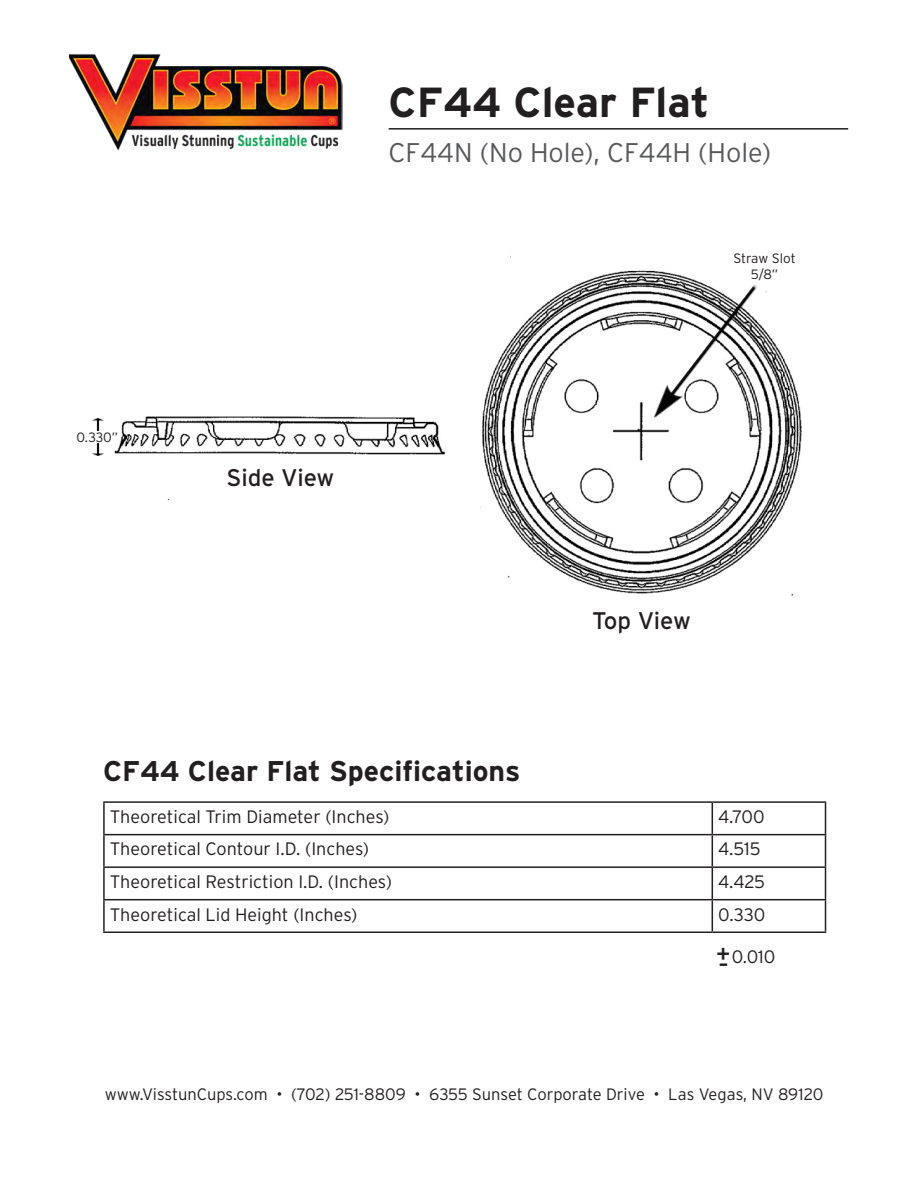
<style>
.page{position:relative;width:918px;height:1188px;background:#fff}
.page>*{position:absolute;margin:0;border:0;box-sizing:border-box;transform-origin:0 0}
.t1{font:700 42px "Interstate";color:#231f20}
.t2{font:300 33.6px "Interstate";color:#231f20}
.t3{font:700 28.5px "Interstate";color:#231f20}
.t4{font:300 27px "Interstate";color:#57585a}
.t5{font:24px "Interstate";color:#231f20}
.t6{font:300 18px "Interstate";color:#231f20}
.t7{font:300 16.5px "Interstate";color:#231f20}
.t8{font:300 13.5px/16.2px "Interstate";letter-spacing:-.01em;color:#231f20;text-align:center}
.s1{font-weight:400;font-size:24px}
</style>
<div class="page">
<img style="left:70px;top:54px;width:273px;height:96px">
<hr style="left:389px;top:128px;width:459px;height:2px;background:#231f20">
<img style="left:480px;top:256px;width:322px;height:340px">
<img style="left:92px;top:444px;width:12px;height:11px">
<img style="left:92px;top:419px;width:12px;height:12px">
<img style="left:642px;top:276px;width:135px;height:158px">
<img style="left:114px;top:416px;width:332px;height:85px">
<hr style="left:103px;top:801px;width:609px;height:2px;background:#231f20">
<hr style="left:103px;top:803px;width:2px;height:31px;background:#231f20">
<hr style="left:712px;top:801px;width:114px;height:2px;background:#231f20">
<hr style="left:712px;top:803px;width:1px;height:31px;background:#231f20">
<hr style="left:825px;top:803px;width:1px;height:31px;background:#231f20">
<hr style="left:103px;top:834px;width:609px;height:1px;background:#231f20">
<hr style="left:103px;top:835px;width:2px;height:31px;background:#231f20">
<hr style="left:712px;top:834px;width:114px;height:1px;background:#231f20">
<hr style="left:712px;top:835px;width:1px;height:31px;background:#231f20">
<hr style="left:825px;top:835px;width:1px;height:31px;background:#231f20">
<hr style="left:103px;top:866px;width:609px;height:2px;background:#231f20">
<hr style="left:103px;top:868px;width:2px;height:31px;background:#231f20">
<hr style="left:712px;top:866px;width:114px;height:2px;background:#231f20">
<hr style="left:712px;top:868px;width:1px;height:31px;background:#231f20">
<hr style="left:825px;top:868px;width:1px;height:31px;background:#231f20">
<hr style="left:103px;top:899px;width:609px;height:1px;background:#231f20">
<hr style="left:103px;top:900px;width:2px;height:31px;background:#231f20">
<hr style="left:712px;top:899px;width:114px;height:1px;background:#231f20">
<hr style="left:712px;top:900px;width:1px;height:31px;background:#231f20">
<hr style="left:825px;top:900px;width:1px;height:31px;background:#231f20">
<hr style="left:103px;top:931px;width:609px;height:2px;background:#231f20">
<hr style="left:712px;top:931px;width:114px;height:2px;background:#231f20">
<h1 class="t1" style="left:389px;top:79px;width:322px">CF44 Clear Flat</h1>
<h3 class="t4" style="left:389px;top:137px;width:384px">CF44N (No Hole), CF44H (Hole)</h3>
<p class="t8" style="left:77px;top:429px;width:43px">0.330”</p>
<h3 class="t5" style="left:226px;top:464px;width:109px">Side View</h3>
<h3 class="t3" style="left:103px;top:755px;width:419px">CF44 Clear Flat Specifications</h3>
<p class="t8" style="left:733px;top:250px;width:64px">Straw Slot<br>5/8”</p>
<h3 class="t5" style="left:592px;top:607px;width:100px">Top View</h3>
<p class="t6" style="left:110px;top:807px;width:281px">Theoretical Trim Diameter (Inches)</p>
<p class="t6" style="left:718px;top:807px;width:48px">4.700</p>
<p class="t6" style="left:110px;top:839px;width:261px">Theoretical Contour I.D. (Inches)</p>
<p class="t6" style="left:718px;top:839px;width:44px">4.515</p>
<p class="t6" style="left:110px;top:872px;width:284px">Theoretical Restriction I.D. (Inches)</p>
<p class="t6" style="left:718px;top:872px;width:48px">4.425</p>
<p class="t6" style="left:110px;top:904px;width:249px">Theoretical Lid Height (Inches)</p>
<p class="t6" style="left:718px;top:904px;width:49px">0.330</p>
<p class="t6" style="left:716px;top:947px;width:61px"><span class="s1">+</span>0.010</p>
<h2 class="t2" style="left:718px;top:947px;width:12px">-</h2>
<p class="t7" style="left:105px;top:1085px;width:720px">www.VisstunCups.com • (702) 251-8809 • 6355 Sunset Corporate Drive • Las Vegas, NV 89120</p>
</div>
